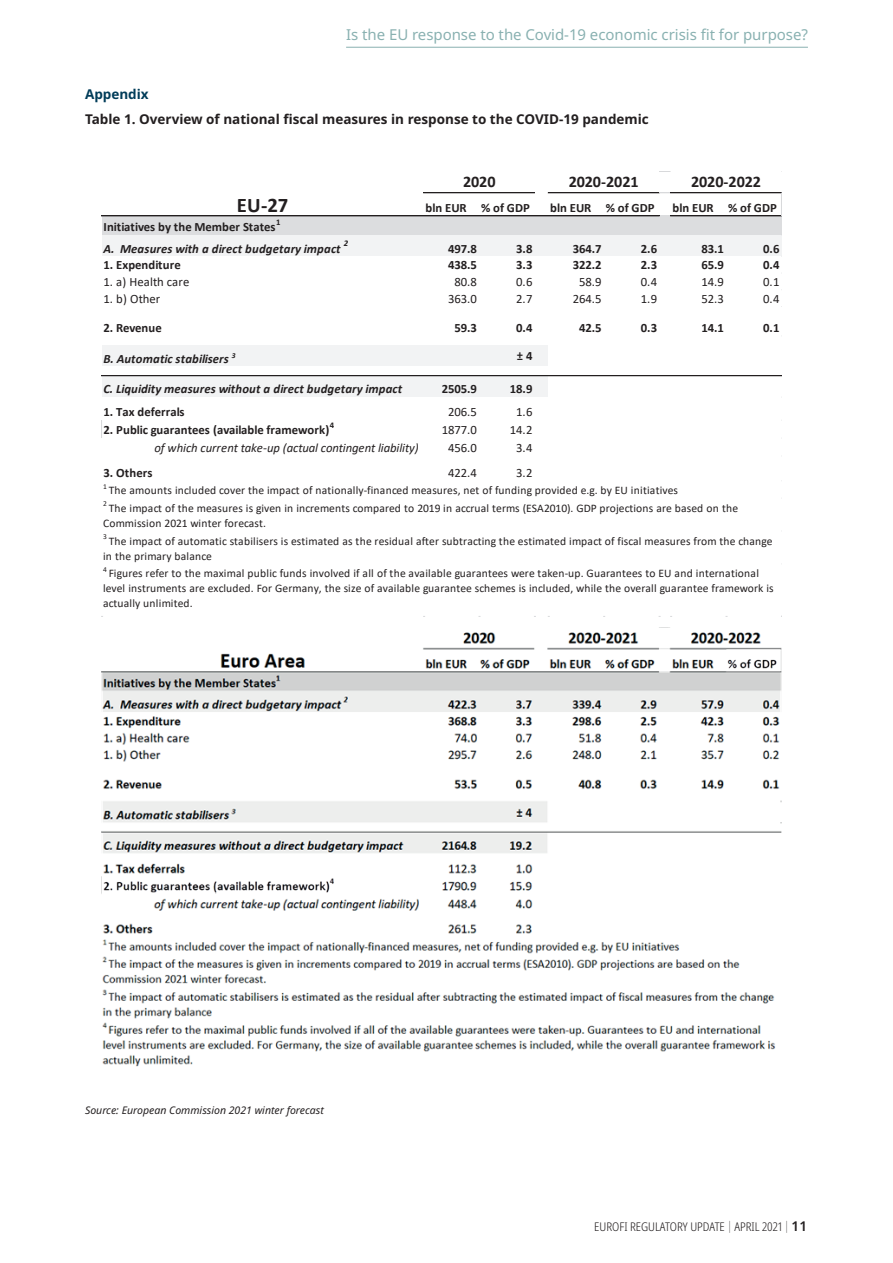
<style>
.page{position:relative;width:893px;height:1263px;background:#fff}
.page>*{position:absolute;margin:0;border:0;box-sizing:border-box;transform-origin:0 0}
.t1{font:700 20.85px "Calibri";color:#231f20}
.t2{font:700 18px "Times New Roman";color:#231f20}
.t3{font:700 16.2px "Calibri";letter-spacing:-.01em;color:#231f20}
.t4{font:15px "Noto Sans";letter-spacing:-.005em;color:#89b1b1}
.t5{font:700 13.5px "Noto Sans";color:#231f20}
.t6{font:700 13.5px "Noto Sans";color:#003c59}
.t7{font:700 12.75px "Calibri";color:#231f20}
.t8{font:italic 700 12.75px "Calibri";letter-spacing:.015em;color:#231f20}
.t9{font:12.75px "Calibri";letter-spacing:-.01em;color:#231f20}
.t10{font:italic 12.75px "Calibri";letter-spacing:-.015em;color:#231f20}
.t11{font:300 condensed 12px "Noto Sans";color:#231f20}
.t12{font:11.55px/15px "Calibri";letter-spacing:.02em;color:#231f20}
.t13{font:italic 10.5px "Noto Sans";color:#231f20}
.t14{font:700 8.7px "Calibri";color:#231f20}
.t15{font:italic 700 8.7px "Calibri";color:#231f20}
.t16{font:7.5px "Calibri";color:#231f20}
.s1{font-weight:100;font-stretch:extra-condensed}
.s2{font-weight:600;font-stretch:normal;font-size:13.5px}
</style>
<div class="page">
<div style="left:102px;top:216px;width:680px;height:19px;background:#dcdddf"></div>
<div style="left:102px;top:235px;width:680px;height:22px;background:#f2f3f4"></div>
<div style="left:102px;top:256px;width:680px;height:89px;background:#fff"></div>
<div style="left:102px;top:345px;width:447px;height:22px;background:#f2f3f4"></div>
<div style="left:548px;top:345px;width:234px;height:22px;background:#fff"></div>
<div style="left:102px;top:366px;width:680px;height:10px;background:#fff"></div>
<div style="left:102px;top:375px;width:447px;height:22px;background:#f2f3f4"></div>
<div style="left:548px;top:375px;width:234px;height:22px;background:#fff"></div>
<hr style="left:423px;top:192px;width:112px;height:1px;background:#231f20">
<hr style="left:548px;top:192px;width:111px;height:1px;background:#231f20">
<hr style="left:670px;top:192px;width:112px;height:1px;background:#231f20">
<hr style="left:101px;top:216px;width:558px;height:1px;background:#231f20">
<hr style="left:670px;top:216px;width:112px;height:1px;background:#231f20">
<svg style="left:101px;top:420px;width:1px;height:18px"></svg>
<svg style="left:781px;top:192px;width:1px;height:25px"></svg>
<hr style="left:101px;top:375px;width:681px;height:1px;background:#231f20">
<img style="left:101px;top:632px;width:681px;height:435px">
<hr style="left:346px;top:47px;width:462px;height:1px;background:#89b1b1">
<p class="t4" style="left:346px;top:24px;width:463px">Is the EU response to the Covid-19 economic crisis fit for purpose?</p>
<p class="t6" style="left:85px;top:85px;width:65px">Appendix</p>
<p class="t5" style="left:85px;top:110px;width:565px">Table 1. Overview of national fiscal measures in response to the COVID-19 pandemic</p>
<h2 class="t2" style="left:101px;top:106px;width:77px">Appendix</h2>
<h3 class="t3" style="left:463px;top:170px;width:34px">2020</h3>
<h3 class="t3" style="left:569px;top:170px;width:71px">2020-2021</h3>
<h3 class="t3" style="left:691px;top:170px;width:71px">2020-2022</h3>
<h1 class="t1" style="left:237px;top:190px;width:53px">EU-27</h1>
<p class="t7" style="left:426px;top:199px;width:106px">bln EUR % of GDP</p>
<p class="t7" style="left:550px;top:199px;width:106px">bln EUR % of GDP</p>
<p class="t7" style="left:673px;top:199px;width:106px">bln EUR % of GDP</p>
<p class="t7" style="left:104px;top:218px;width:174px">Initiatives by the Member States</p>
<p class="t14" style="left:276px;top:216px;width:6px">1</p>
<p class="t8" style="left:104px;top:239px;width:239px">A. Measures with a direct budgetary impact</p>
<p class="t15" style="left:344px;top:237px;width:6px">2</p>
<p class="t7" style="left:448px;top:239px;width:30px">497.8</p>
<p class="t7" style="left:516px;top:239px;width:18px">3.8</p>
<p class="t7" style="left:573px;top:239px;width:30px">364.7</p>
<p class="t7" style="left:641px;top:239px;width:18px">2.6</p>
<p class="t7" style="left:701px;top:239px;width:24px">83.1</p>
<p class="t7" style="left:763px;top:239px;width:18px">0.6</p>
<p class="t7" style="left:104px;top:256px;width:79px">1. Expenditure</p>
<p class="t7" style="left:448px;top:256px;width:30px">438.5</p>
<p class="t7" style="left:516px;top:256px;width:18px">3.3</p>
<p class="t7" style="left:573px;top:256px;width:30px">322.2</p>
<p class="t7" style="left:641px;top:256px;width:18px">2.3</p>
<p class="t7" style="left:701px;top:256px;width:24px">65.9</p>
<p class="t7" style="left:763px;top:256px;width:18px">0.4</p>
<p class="t9" style="left:104px;top:273px;width:87px">1. a) Health care</p>
<p class="t9" style="left:454px;top:273px;width:24px">80.8</p>
<p class="t9" style="left:516px;top:273px;width:18px">0.6</p>
<p class="t9" style="left:579px;top:273px;width:24px">58.9</p>
<p class="t9" style="left:641px;top:273px;width:18px">0.4</p>
<p class="t9" style="left:701px;top:273px;width:24px">14.9</p>
<p class="t9" style="left:763px;top:273px;width:18px">0.1</p>
<p class="t9" style="left:104px;top:290px;width:58px">1. b) Other</p>
<p class="t9" style="left:448px;top:290px;width:30px">363.0</p>
<p class="t9" style="left:516px;top:290px;width:18px">2.7</p>
<p class="t9" style="left:573px;top:290px;width:30px">264.5</p>
<p class="t9" style="left:641px;top:290px;width:18px">1.9</p>
<p class="t9" style="left:701px;top:290px;width:24px">52.3</p>
<p class="t9" style="left:763px;top:290px;width:18px">0.4</p>
<p class="t7" style="left:104px;top:319px;width:60px">2. Revenue</p>
<p class="t7" style="left:454px;top:319px;width:24px">59.3</p>
<p class="t7" style="left:516px;top:319px;width:18px">0.4</p>
<p class="t7" style="left:579px;top:319px;width:24px">42.5</p>
<p class="t7" style="left:641px;top:319px;width:18px">0.3</p>
<p class="t7" style="left:701px;top:319px;width:24px">14.1</p>
<p class="t7" style="left:763px;top:319px;width:18px">0.1</p>
<p class="t8" style="left:104px;top:349px;width:133px">B. Automatic stabilisers <sup>3</sup></p>
<p class="t7" style="left:517px;top:347px;width:17px">± 4</p>
<p class="t8" style="left:104px;top:380px;width:300px">C. Liquidity measures without a direct budgetary impact</p>
<p class="t7" style="left:442px;top:380px;width:37px">2505.9</p>
<p class="t7" style="left:510px;top:380px;width:24px">18.9</p>
<p class="t7" style="left:104px;top:403px;width:83px">1. Tax deferrals</p>
<p class="t9" style="left:448px;top:403px;width:30px">206.5</p>
<p class="t9" style="left:516px;top:403px;width:18px">1.6</p>
<p class="t7" style="left:104px;top:421px;width:227px">2. Public guarantees (available framework)</p>
<p class="t14" style="left:330px;top:419px;width:6px">4</p>
<p class="t9" style="left:442px;top:421px;width:37px">1877.0</p>
<p class="t9" style="left:510px;top:421px;width:24px">14.2</p>
<p class="t10" style="left:154px;top:439px;width:266px">of which current take-up (actual contingent liability)</p>
<p class="t9" style="left:448px;top:439px;width:30px">456.0</p>
<p class="t9" style="left:516px;top:439px;width:18px">3.4</p>
<p class="t7" style="left:104px;top:464px;width:50px">3. Others</p>
<p class="t9" style="left:448px;top:464px;width:30px">422.4</p>
<p class="t9" style="left:516px;top:464px;width:18px">3.2</p>
<p class="t16" style="left:103px;top:481px;width:5px">1</p>
<p class="t12" style="left:109px;top:483px;width:571px">The amounts included cover the impact of nationally-financed measures, net of funding provided e.g. by EU initiatives</p>
<p class="t16" style="left:103px;top:498px;width:5px">2</p>
<p class="t12" style="left:103px;top:500px;width:637px;text-indent:6px">The impact of the measures is given in increments compared to 2019 in accrual terms (ESA2010). GDP projections are based on the<br>Commission 2021 winter forecast.</p>
<p class="t16" style="left:103px;top:531px;width:5px">3</p>
<p class="t12" style="left:103px;top:533px;width:671px;text-indent:6px">The impact of automatic stabilisers is estimated as the residual after subtracting the estimated impact of fiscal measures from the change in the primary balance</p>
<p class="t16" style="left:103px;top:564px;width:5px">4</p>
<p class="t12" style="left:103px;top:566px;width:672px;text-indent:6px">Figures refer to the maximal public funds involved if all of the available guarantees were taken-up. Guarantees to EU and international level instruments are excluded. For Germany, the size of available guarantee schemes is included, while the overall guarantee framework is actually unlimited.</p>
<p class="t13" style="left:85px;top:1102px;width:240px">Source: European Commission 2021 winter forecast</p>
<p class="t11" style="left:594px;top:1218px;width:214px">EUROFI REGULATORY UPDATE <span class="s1">|</span> APRIL 2021 <span class="s1">|</span> <span class="s2">11</span></p>
</div>
